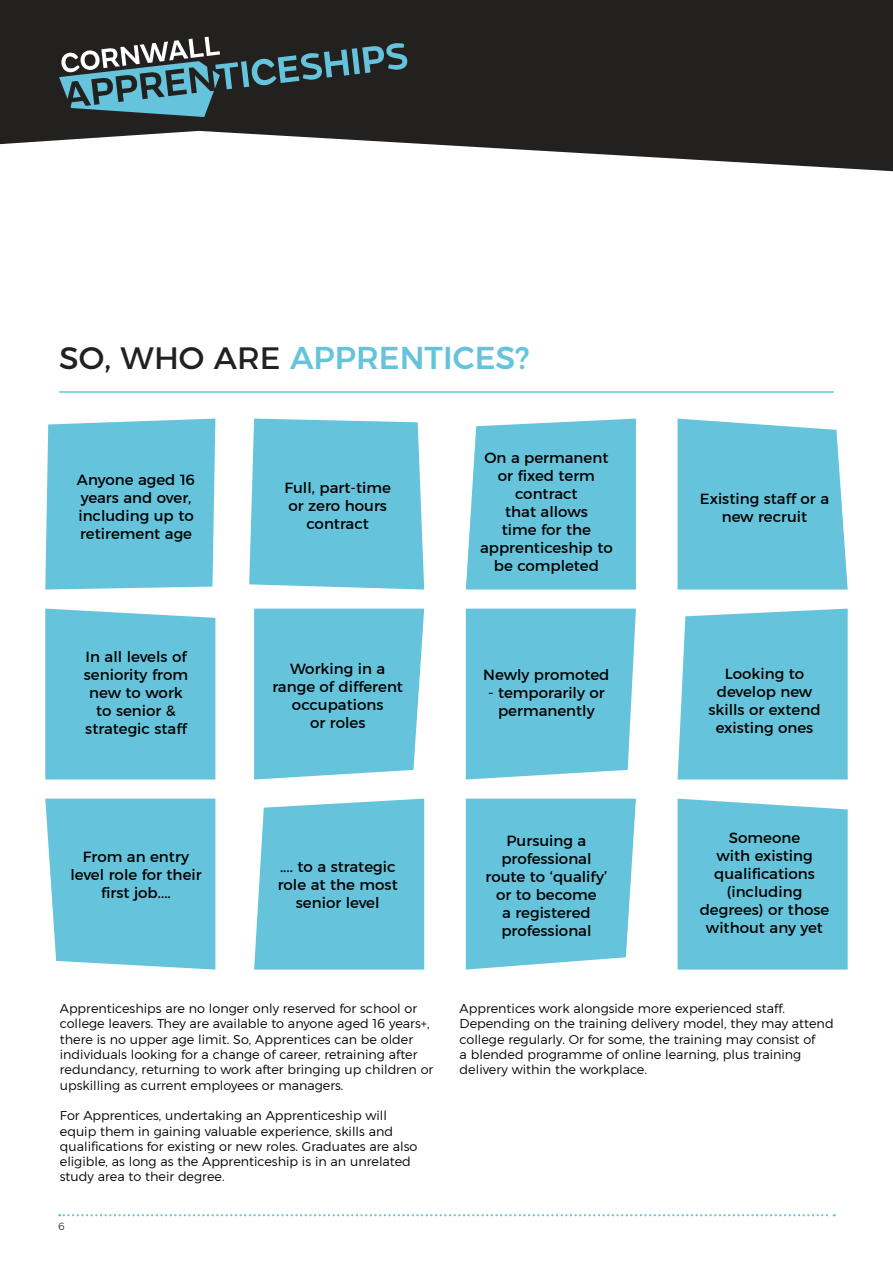
<style>
.page{position:relative;width:893px;height:1263px;background:#fff}
.page>*{position:absolute;margin:0;border:0;box-sizing:border-box;transform-origin:0 0}
.t1{font:500 31.5px "Montserrat";color:#65c4db}
.t2{font:15px/18px "Montserrat";color:#000;text-align:center}
.t3{font:300 12.75px/15.3px "Montserrat";color:#000}
.t4{font:300 10.5px "Montserrat";color:#383634}
.s1{font-weight:400;color:#232120}
</style>
<div class="page">
<svg style="left:0;top:0;width:892px;height:171px;fill:#232120"></svg>
<svg style="left:892px;top:0;width:1px;height:172px"></svg>
<svg style="left:59px;top:37px;width:349px;height:80px"></svg>
<svg style="left:59px;top:1214px;width:776px;height:2px"></svg>
<div style="left:45px;top:419px;width:170px;height:170px;background:#65c4db"></div>
<div style="left:249px;top:419px;width:175px;height:170px;background:#65c4db"></div>
<div style="left:466px;top:419px;width:170px;height:170px;background:#65c4db"></div>
<svg style="left:678px;top:419px;width:170px;height:170px"></svg>
<div style="left:45px;top:609px;width:170px;height:170px;background:#65c4db"></div>
<div style="left:254px;top:609px;width:170px;height:170px;background:#65c4db"></div>
<div style="left:466px;top:609px;width:170px;height:170px;background:#65c4db"></div>
<div style="left:678px;top:609px;width:170px;height:170px;background:#65c4db"></div>
<div style="left:45px;top:799px;width:170px;height:170px;background:#65c4db"></div>
<div style="left:254px;top:799px;width:170px;height:170px;background:#65c4db"></div>
<div style="left:466px;top:799px;width:170px;height:170px;background:#65c4db"></div>
<div style="left:678px;top:799px;width:170px;height:170px;background:#65c4db"></div>
<hr style="left:59px;top:391px;width:775px;height:2px;background:#65c4db">
<h1 class="t1" style="left:59px;top:333px;width:472px"><span class="s1">SO, WHO ARE</span> APPRENTICES?</h1>
<p class="t2" style="left:77px;top:471px;width:120px;text-align:left">Anyone aged 16 years and over, including up to retirement age</p>
<p class="t2" style="left:285px;top:478px;width:108px">Full, part-time or zero hours contract</p>
<p class="t2" style="left:480px;top:449px;width:134px">On a permanent or fixed term contract<br>that allows<br>time for the apprenticeship to be completed</p>
<p class="t2" style="left:84px;top:647px;width:106px">In all levels of seniority from new to work to senior &amp; strategic staff</p>
<p class="t2" style="left:70px;top:847px;width:133px">From an entry level role for their first job....</p>
<p class="t2" style="left:272px;top:659px;width:132px">Working in a range of different occupations<br>or roles</p>
<p class="t2" style="left:483px;top:665px;width:128px">Newly promoted</p>
<p class="t2" style="left:488px;top:683px;width:118px">- temporarily or permanently</p>
<p class="t2" style="left:278px;top:858px;width:122px">.... to a strategic role at the most senior level</p>
<p class="t2" style="left:485px;top:831px;width:123px">Pursuing a professional route to ‘qualify’ or to become<br>a registered professional</p>
<p class="t2" style="left:700px;top:490px;width:131px">Existing staff or a new recruit</p>
<p class="t2" style="left:708px;top:664px;width:114px">Looking to develop new skills or extend existing ones</p>
<p class="t2" style="left:700px;top:828px;width:131px">Someone<br>with existing qualifications (including degrees) or those without any yet</p>
<p class="t3" style="left:60px;top:1001px;width:375px">Apprenticeships are no longer only reserved for school or college leavers. They are available to anyone aged 16 years+, there is no upper age limit. So, Apprentices can be older individuals looking for a change of career, retraining after redundancy, returning to work after bringing up children or upskilling as current employees or managers.</p>
<p class="t3" style="left:60px;top:1108px;width:359px">For Apprentices, undertaking an Apprenticeship will equip them in gaining valuable experience, skills and qualifications for existing or new roles. Graduates are also eligible, as long as the Apprenticeship is in an unrelated study area to their degree.</p>
<p class="t4" style="left:58px;top:1219px;width:8px">6</p>
<p class="t3" style="left:460px;top:1001px;width:375px">Apprentices work alongside more experienced staff.<br>Depending on the training delivery model, they may attend college regularly. Or for some, the training may consist of<br>a blended programme of online learning, plus training delivery within the workplace.</p>
</div>
